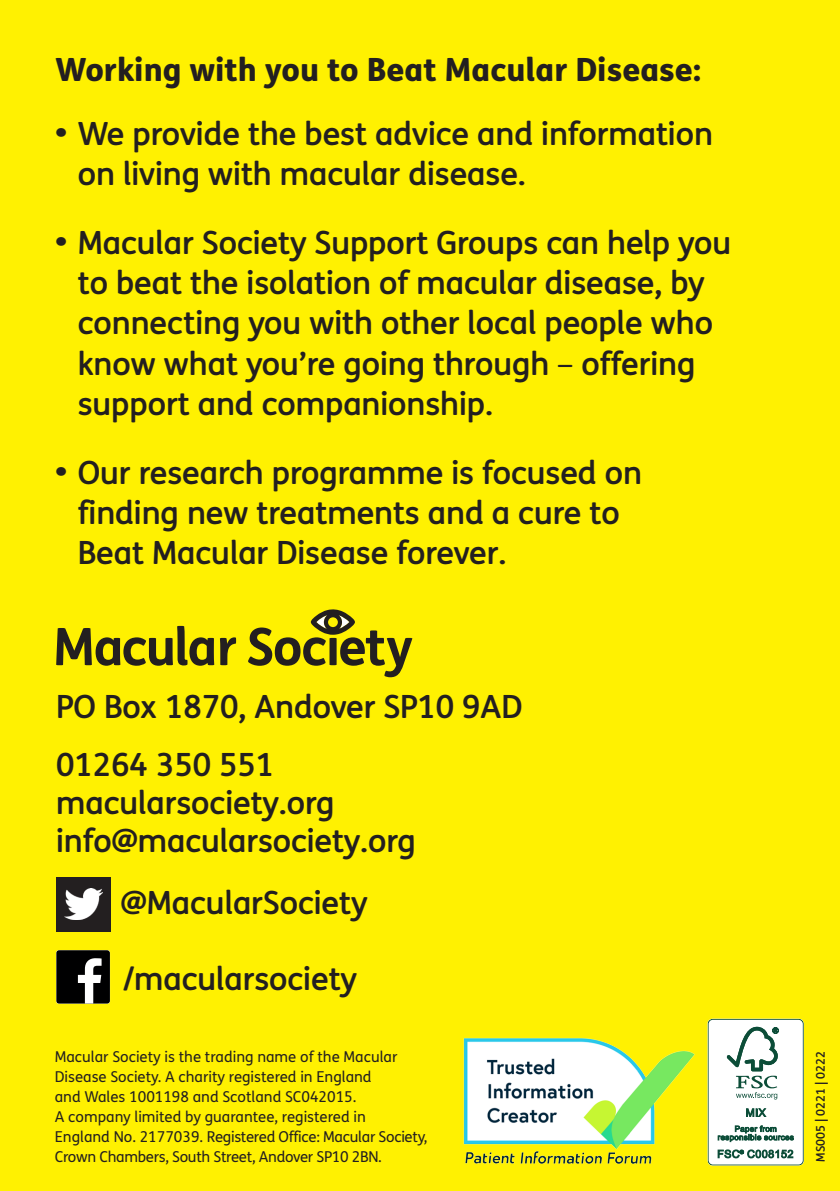
<style>
.page{position:relative;width:840px;height:1191px;background:#fff}
.page>*{position:absolute;margin:0;border:0;box-sizing:border-box;transform-origin:0 0}
.Body_bullets{font:500 32px/40px "FS Me";color:#231f20}
.Body_copy{font:500 32px "FS Me";color:#231f20}
.Body_copy-2{font:800 32px "FS Me Pro";color:#231f20}
.Body_copy_bold{font:500 32px "FS Me";color:#231f20}
.t1{font:15px/20px "FS Me Pro";color:#231f20}
.t2{font:15px/20px "FS Me Pro";letter-spacing:-.02em;color:#231f20}
.t3{font:500 12px "FS Me";color:#231f20}
.s1{font-size:36px}
</style>
<div class="page">
<div style="left:0;top:0;width:839px;height:1191px;background:#fff101"></div>
<svg style="left:707px;top:1018px;width:96px;height:147px"></svg>
<svg style="left:56px;top:626px;width:158px;height:40px"></svg>
<svg style="left:220px;top:637px;width:16px;height:28px"></svg>
<svg style="left:248px;top:609px;width:164px;height:68px"></svg>
<div style="left:56px;top:877px;width:54px;height:54px;background:#231f20"></div>
<img style="left:65px;top:889px;width:38px;height:30px">
<svg style="left:56px;top:950px;width:54px;height:53px"></svg>
<img style="left:463px;top:1038px;width:232px;height:126px">
<p class="Body_copy-2" style="left:55px;top:44px;width:647px">Working with you to Beat Macular Disease:</p>
<p class="Body_bullets" style="left:78px;top:113px;width:636px;text-indent:-23px"><span class="s1">•</span> We provide the best advice and information on living with macular disease.</p>
<p class="Body_bullets" style="left:78px;top:223px;width:654px;text-indent:-23px"><span class="s1">•</span> Macular Society Support Groups can help you to beat the isolation of macular disease, by connecting you with other local people who know what you’re going through – offering support and companionship.</p>
<p class="Body_bullets" style="left:78px;top:452px;width:565px;text-indent:-23px"><span class="s1">•</span> Our research programme is focused on finding new treatments and a cure to<br>Beat Macular Disease forever.</p>
<p class="Body_copy" style="left:56px;top:685px;width:467px">PO Box 1870, Andover SP10 9AD</p>
<p class="Body_copy" style="left:56px;top:743px;width:219px">01264 350 551</p>
<p class="Body_copy" style="left:56px;top:781px;width:280px">macularsociety.org</p>
<p class="Body_copy" style="left:56px;top:819px;width:361px">info@macularsociety.org</p>
<p class="Body_copy_bold" style="left:120px;top:881px;width:248px">@MacularSociety</p>
<p class="Body_copy_bold" style="left:123px;top:957px;width:235px">/macularsociety</p>
<p class="t1" style="left:55px;top:1046px;width:344px">Macular Society is the trading name of the Macular<br>Disease Society. A charity registered in England</p>
<p class="t1" style="left:55px;top:1086px;width:303px">and Wales 1001198 and Scotland SC042015.</p>
<p class="t1" style="left:55px;top:1106px;width:312px">A company limited by guarantee, registered in</p>
<p class="t2" style="left:55px;top:1126px;width:374px">England No. 2177039. Registered Office: Macular Society,<br>Crown Chambers, South Street, Andover SP10 2BN.</p>
<p class="t3" style="left:812px;top:1161px;width:112px;rotate:-90deg">MS005 | 0221 | 0222</p>
</div>
